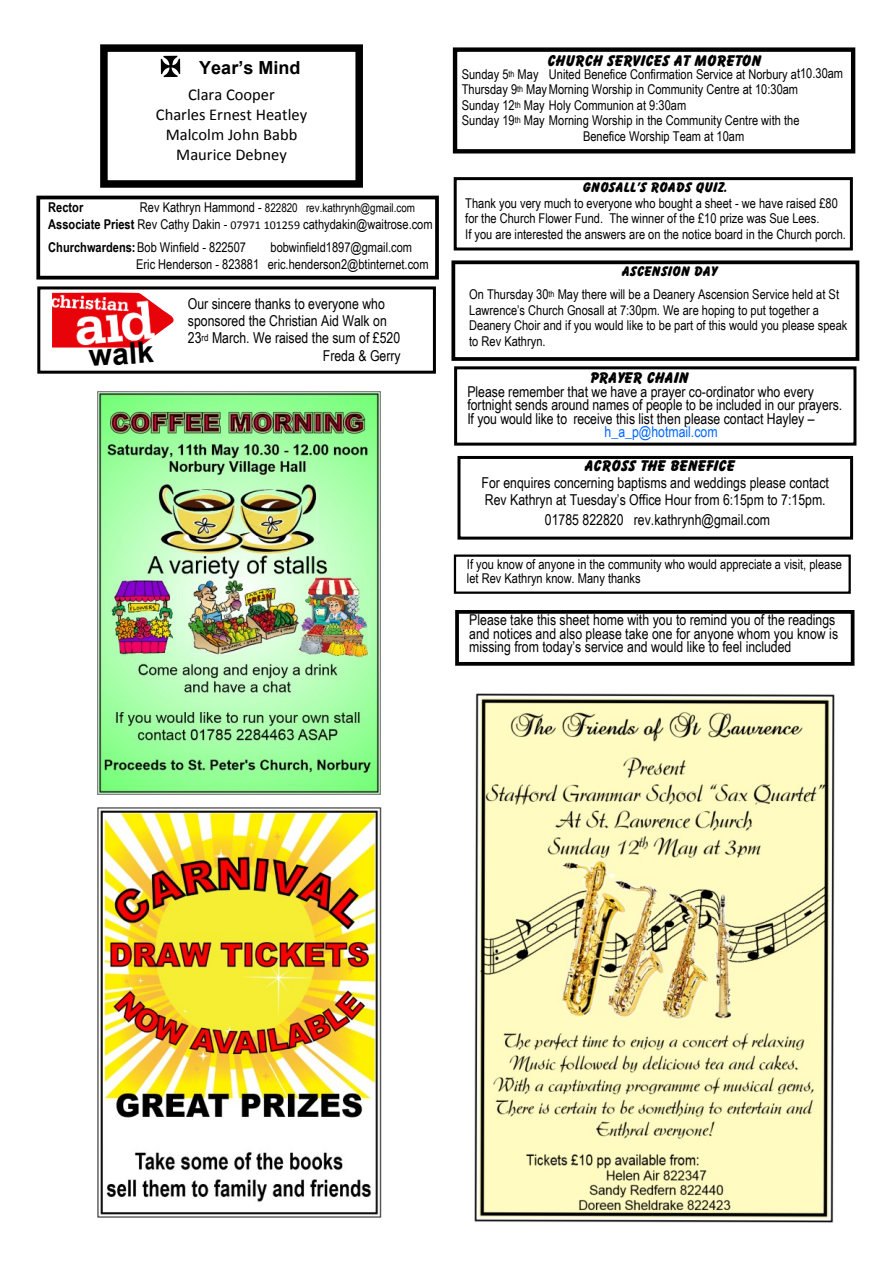
<style>
.page{position:relative;width:893px;height:1263px;background:#fff}
.page>*{position:absolute;margin:0;border:0;box-sizing:border-box;transform-origin:0 0}
.t1{font:700 29.85px "Arial";color:#000}
.t2{font:700 18px "Arial";color:#000}
.t3{font:16.5px/20.1px "Calibri";color:#000;text-align:center}
.t4{font:15px/13.5px "Arial Narrow";color:#000}
.t5{font:15px "Balloonist SF Bold";color:#000}
.t6{font:15px "Arial Narrow";color:#06f}
.t7{font:13.5px/15.5px "Arial Narrow";color:#000}
.t8{font:13.5px "Balloonist SF Bold";color:#000}
.t9{font:700 13.5px "Arial Narrow";color:#000}
.t10{font:12px "Arial Narrow";color:#000}
.s1{font-size:13.5px}
.s2{font-weight:700}
.s3{font-family:"Calibri";font-size:12px}
</style>
<div class="page">
<div style="left:453px;top:47px;width:402px;height:106px;border:4px solid #000"></div>
<div style="left:100px;top:44px;width:263px;height:144px;border:8px solid #000"></div>
<svg style="left:161px;top:56px;width:19px;height:21px"></svg>
<div style="left:36px;top:196px;width:403px;height:84px;border:4px solid #000"></div>
<div style="left:457px;top:456px;width:396px;height:84px;border:3px solid #000"></div>
<div style="left:454px;top:366px;width:402px;height:80px;border:3px solid #000"></div>
<div style="left:454px;top:554px;width:397px;height:40px;border:2px solid #000"></div>
<div style="left:455px;top:610px;width:399px;height:56px;border:4px solid #000"></div>
<img style="left:475px;top:693px;width:360px;height:530px">
<div style="left:451px;top:260px;width:408px;height:101px;border:4px solid #000"></div>
<img style="left:98px;top:807px;width:283px;height:410px">
<div style="left:454px;top:177px;width:399px;height:73px;border:3px solid #000"></div>
<div style="left:37px;top:286px;width:399px;height:88px;background:#fff;border:3px solid #000"></div>
<img style="left:52px;top:293px;width:122px;height:55px">
<img style="left:98px;top:391px;width:282px;height:403px">
<h2 class="t2" style="left:199px;top:61px;width:103px">Year’s Mind</h2>
<p class="t3" style="left:156px;top:86px;width:153px">Clara Cooper<br>Charles Ernest Heatley<br>Malcolm John Babb<br>Maurice Debney</p>
<p class="t9" style="left:48px;top:202px;width:37px">Rector</p>
<p class="t10" style="left:140px;top:203px;width:277px"><span class="s1">Rev Kathryn Hammond -</span> 822820 rev.kathrynh@gmail.com</p>
<p class="t7" style="left:48px;top:214px;width:386px;line-height:23px"><span class="s2">Associate Priest</span> Rev Cathy Dakin - <span class="s3">07971 101259</span> cathydakin@waitrose.com<br><span class="s2">Churchwardens:</span> Bob Winfield - 822507</p>
<p class="t7" style="left:136px;top:240px;width:294px;line-height:17.2px;text-indent:134px">bobwinfield1897@gmail.com<br>Eric Henderson - 823881 eric.henderson2@btinternet.com</p>
<p class="t4" style="left:188px;top:296px;width:214px;line-height:17.2px">Our sincere thanks to everyone who sponsored the Christian Aid Walk on<br>23<sup>rd</sup> March. We raised the sum of £520</p>
<h1 class="t1" style="left:88px;top:345px;width:66px;rotate:-4deg">walk</h1>
<p class="t4" style="left:323px;top:350px;width:79px">Freda &amp; Gerry</p>
<p class="t5" style="left:546px;top:55px;width:216px">CHURCH SERVICES AT MORETON</p>
<p class="t7" style="left:462px;top:67px;width:383px">Sunday 5<sup>th</sup> May United Benefice Confirmation Service at Norbury at10.30am</p>
<p class="t7" style="left:462px;top:83px;width:338px">Thursday 9<sup>th</sup> May Morning Worship in Community Centre at 10:30am</p>
<p class="t7" style="left:462px;top:99px;width:226px">Sunday 12<sup>th</sup> May Holy Communion at 9:30am</p>
<p class="t7" style="left:462px;top:114px;width:339px">Sunday 19<sup>th</sup> May Morning Worship in the Community Centre with the</p>
<p class="t7" style="left:583px;top:129px;width:163px">Benefice Worship Team at 10am</p>
<p class="t8" style="left:581px;top:182px;width:147px">GNOSALL'S ROADS QUIZ.</p>
<p class="t7" style="left:465px;top:197px;width:382px">Thank you very much to everyone who bought a sheet - we have raised £80 for the Church Flower Fund. The winner of the £10 prize was Sue Lees.<br>If you are interested the answers are on the notice board in the Church porch.</p>
<p class="t8" style="left:621px;top:266px;width:97px">ASCENSION DAY</p>
<p class="t7" style="left:469px;top:288px;width:380px">On Thursday 30<sup>th</sup> May there will be a Deanery Ascension Service held at St Lawrence’s Church Gnosall at 7:30pm. We are hoping to put together a Deanery Choir and if you would like to be part of this would you please speak to Rev Kathryn.</p>
<p class="t5" style="left:589px;top:372px;width:101px">PRAYER CHAIN</p>
<p class="t4" style="left:467px;top:386px;width:376px">Please remember that we have a prayer co-ordinator who every fortnight sends around names of people to be included in our prayers.<br>If you would like to receive this list then please contact Hayley –</p>
<p class="t6" style="left:605px;top:426px;width:115px">h_a_p@hotmail.com</p>
<p class="t5" style="left:583px;top:460px;width:152px">ACROSS THE BENEFICE</p>
<p class="t4" style="left:481px;top:476px;width:349px;line-height:17.2px">For enquires concerning baptisms and weddings please contact<br>Rev Kathryn at Tuesday’s Office Hour from 6:15pm to 7:15pm.</p>
<p class="t4" style="left:545px;top:514px;width:227px">01785 822820 rev.kathrynh@gmail.com</p>
<p class="t7" style="left:467px;top:559px;width:377px;line-height:13.5px">If you know of anyone in the community who would appreciate a visit, please let Rev Kathryn know. Many thanks</p>
<p class="t4" style="left:469px;top:615px;width:370px">Please take this sheet home with you to remind you of the readings and notices and also please take one for anyone whom you know is missing from today’s service and would like to feel included</p>
</div>
